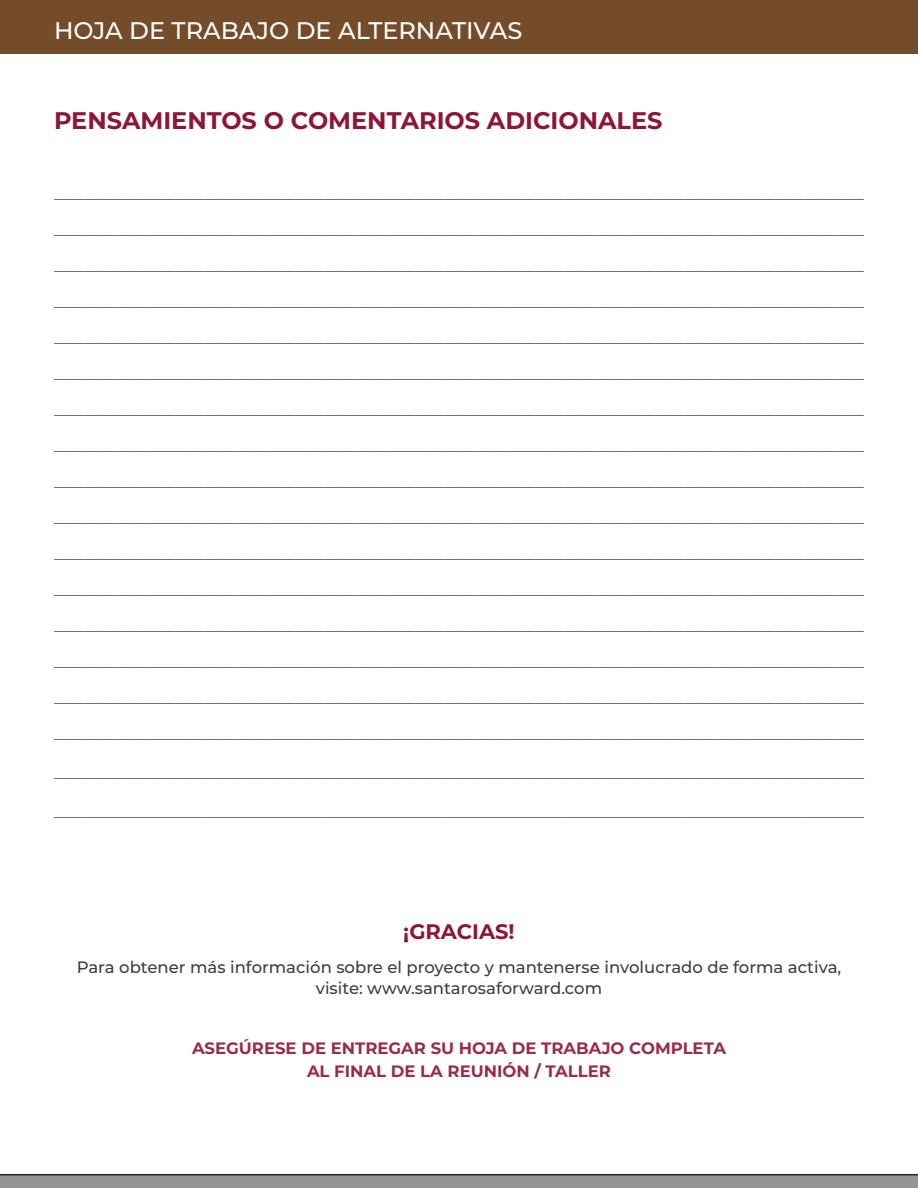
<style>
.page{position:relative;width:918px;height:1188px;background:#fff}
.page>*{position:absolute;margin:0;border:0;box-sizing:border-box;transform-origin:0 0}
.heading_4{font:700 24px "Montserrat";color:#8e1536}
.t1{font:500 24px "Montserrat";color:#fff}
.heading_4-2{font:700 21px "Montserrat";color:#8e1536}
.body_text__BIG{font:500 16.5px/21px "Montserrat";color:#3e3e3f;text-align:center}
.body_text__BIG-2{font:700 16.5px "Montserrat";color:#992c4a}
.body_text__BIG-3{font:15px "Montserrat";color:#3e3e3f}
</style>
<div class="page">
<div style="left:0;top:0;width:918px;height:54px;background:#744c29"></div>
<svg style="left:0;top:1174px;width:918px;height:14px;background:#87888b"></svg>
<h1 class="t1" style="left:54px;top:13px;width:470px">HOJA DE TRABAJO DE ALTERNATIVAS</h1>
<p class="heading_4" style="left:54px;top:103px;width:610px">PENSAMIENTOS O COMENTARIOS ADICIONALES</p>
<p class="body_text__BIG-3" style="left:54px;top:183px;width:811px">____________________________________________________________________________________________________________</p>
<p class="body_text__BIG-3" style="left:54px;top:219px;width:811px">____________________________________________________________________________________________________________</p>
<p class="body_text__BIG-3" style="left:54px;top:255px;width:811px">____________________________________________________________________________________________________________</p>
<p class="body_text__BIG-3" style="left:54px;top:291px;width:811px">____________________________________________________________________________________________________________</p>
<p class="body_text__BIG-3" style="left:54px;top:327px;width:811px">____________________________________________________________________________________________________________</p>
<p class="body_text__BIG-3" style="left:54px;top:363px;width:811px">____________________________________________________________________________________________________________</p>
<p class="body_text__BIG-3" style="left:54px;top:399px;width:811px">____________________________________________________________________________________________________________</p>
<p class="body_text__BIG-3" style="left:54px;top:435px;width:811px">____________________________________________________________________________________________________________</p>
<p class="body_text__BIG-3" style="left:54px;top:471px;width:811px">____________________________________________________________________________________________________________</p>
<p class="body_text__BIG-3" style="left:54px;top:507px;width:811px">____________________________________________________________________________________________________________</p>
<p class="body_text__BIG-3" style="left:54px;top:543px;width:811px">____________________________________________________________________________________________________________</p>
<p class="body_text__BIG-3" style="left:54px;top:579px;width:811px">____________________________________________________________________________________________________________</p>
<p class="body_text__BIG-3" style="left:54px;top:615px;width:811px">____________________________________________________________________________________________________________</p>
<p class="body_text__BIG-3" style="left:54px;top:651px;width:811px">____________________________________________________________________________________________________________</p>
<p class="body_text__BIG-3" style="left:54px;top:687px;width:811px">____________________________________________________________________________________________________________</p>
<p class="body_text__BIG-3" style="left:54px;top:723px;width:811px">____________________________________________________________________________________________________________</p>
<p class="body_text__BIG-3" style="left:54px;top:762px;width:811px">____________________________________________________________________________________________________________</p>
<p class="body_text__BIG-3" style="left:54px;top:802px;width:811px">____________________________________________________________________________________________________________</p>
<p class="heading_4-2" style="left:403px;top:916px;width:113px">¡GRACIAS!</p>
<p class="body_text__BIG" style="left:77px;top:956px;width:766px">Para obtener más información sobre el proyecto y mantenerse involucrado de forma activa, visite: www.santarosaforward.com</p>
<p class="body_text__BIG-2" style="left:192px;top:1036px;width:535px">ASEGÚRESE DE ENTREGAR SU HOJA DE TRABAJO COMPLETA</p>
<p class="body_text__BIG-2" style="left:307px;top:1059px;width:305px">AL FINAL DE LA REUNIÓN / TALLER</p>
</div>
